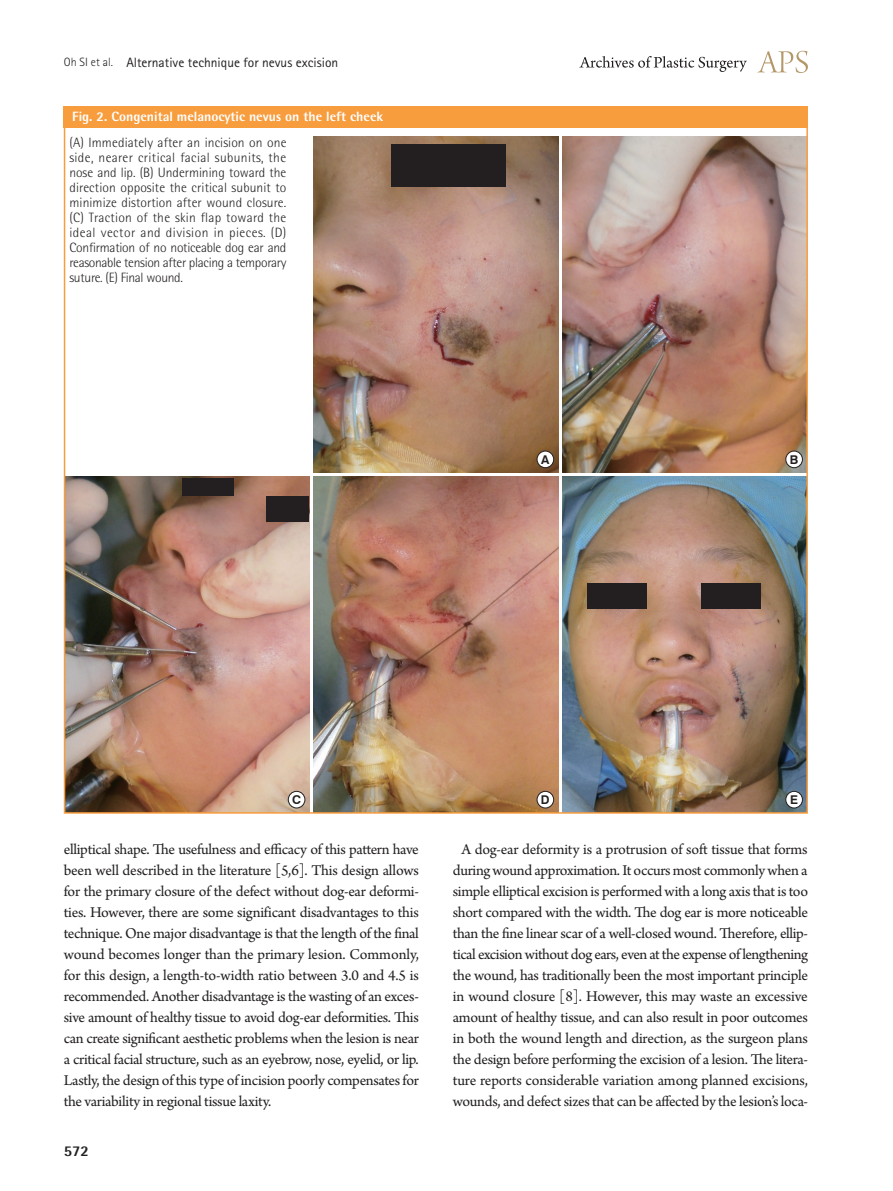
<style>
.page{position:relative;width:893px;height:1191px;background:#fff}
.page>*{position:absolute;margin:0;border:0;box-sizing:border-box;transform-origin:0 0}
.t1{font:15.75px/21px "Arno Pro";letter-spacing:-.02em;color:#231f20;text-align:justify}
.t2{font:800 15px "Rotis Semi Sans Std";color:#231f20}
.t3{font:300 13.5px/15px "Rotis Semi Sans Std";letter-spacing:-.025em;color:#231f20;text-align:justify}
.t4{font:800 13.5px "Rotis Semi Sans Std";color:#fff}
.t5{font:13.5px "Rotis Sans Serif Std";color:#231f20}
.t6{font:700 12.15px "Swiss 721 BT";color:#231f20}
.s1{font-weight:300;font-size:12px}
</style>
<div class="page">
<svg style="left:757px;top:51px;width:51px;height:22px"></svg>
<svg style="left:579px;top:56px;width:168px;height:16px"></svg>
<img style="left:314px;top:136px;width:244px;height:336px">
<img style="left:562px;top:136px;width:243px;height:336px">
<img style="left:67px;top:476px;width:242px;height:334px">
<img style="left:314px;top:476px;width:244px;height:334px">
<img style="left:562px;top:476px;width:243px;height:334px">
<div style="left:537px;top:451px;width:17px;height:17px;background:#fff;border-radius:50%"></div>
<div style="left:537px;top:451px;width:17px;height:17px;border:1px solid #231f20;border-radius:50%"></div>
<div style="left:537px;top:791px;width:17px;height:17px;background:#fff;border-radius:50%"></div>
<div style="left:537px;top:791px;width:17px;height:17px;border:1px solid #231f20;border-radius:50%"></div>
<div style="left:288px;top:791px;width:17px;height:17px;background:#fff;border-radius:50%"></div>
<div style="left:288px;top:791px;width:17px;height:17px;border:1px solid #231f20;border-radius:50%"></div>
<div style="left:786px;top:451px;width:16px;height:17px;background:#fff;border-radius:50%"></div>
<div style="left:786px;top:451px;width:17px;height:17px;border:1px solid #231f20;border-radius:50%"></div>
<div style="left:786px;top:791px;width:16px;height:17px;background:#fff;border-radius:50%"></div>
<div style="left:786px;top:791px;width:17px;height:17px;border:1px solid #231f20;border-radius:50%"></div>
<div style="left:64px;top:106px;width:744px;height:22px;background:#f89d3d"></div>
<div style="left:391px;top:145px;width:115px;height:42px;background:#231f20"></div>
<div style="left:587px;top:583px;width:59px;height:25px;background:#231f20"></div>
<div style="left:266px;top:496px;width:42px;height:26px;background:#231f20"></div>
<div style="left:183px;top:478px;width:51px;height:17px;background:#231f20"></div>
<div style="left:702px;top:583px;width:59px;height:25px;background:#231f20"></div>
<p class="t5" style="left:64px;top:54px;width:276px"><span class="s1">Oh SI et al.</span> Alternative technique for nevus excision</p>
<p class="t4" style="left:72px;top:108px;width:312px">Fig. 2. Congenital melanocytic nevus on the left cheek</p>
<p class="t3" style="left:69px;top:135px;width:219px">(A) Immediately after an incision on one side, nearer critical facial subunits, the nose and lip. (B) Undermining toward the direction opposite the critical subunit to minimize distortion after wound closure. (C) Traction of the skin flap toward the ideal vector and division in pieces. (D)<br>Confirmation of no noticeable dog ear and reasonable tension after placing a temporary suture. (E) Final wound.</p>
<p class="t6" style="left:541px;top:452px;width:10px">A</p>
<p class="t6" style="left:292px;top:792px;width:10px">C</p>
<p class="t6" style="left:541px;top:792px;width:10px">D</p>
<p class="t6" style="left:790px;top:452px;width:10px">B</p>
<p class="t6" style="left:790px;top:792px;width:9px">E</p>
<p class="t1" style="left:64px;top:840px;width:357px">elliptical shape. The usefulness and efficacy of this pattern have been well described in the literature [5,6]. This design allows for the primary closure of the defect without dog-ear deformi&shy;ties. However, there are some significant disadvantages to this technique. One major disadvantage is that the length of the final wound becomes longer than the primary lesion. Commonly, for this design, a length-to-width ratio between 3.0 and 4.5 is recommended. Another disadvantage is the wasting of an exces&shy;sive amount of healthy tissue to avoid dog-ear deformities. This can create significant aesthetic problems when the lesion is near a critical facial structure, such as an eyebrow, nose, eyelid, or lip.<br>Lastly, the design of this type of incision poorly compensates for the variability in regional tissue laxity.</p>
<p class="t1" style="left:453px;top:840px;width:357px;text-align:center">A dog-ear deformity is a protrusion of soft tissue that forms during wound approximation. It occurs most commonly when a simple elliptical excision is performed with a long axis that is too short compared with the width. The dog ear is more noticeable than the fine linear scar of a well-closed wound. Therefore, ellip&shy;tical excision without dog ears, even at the expense of lengthening the wound, has traditionally been the most important principle in wound closure [8]. However, this may waste an excessive amount of healthy tissue, and can also result in poor outcomes in both the wound length and direction, as the surgeon plans the design before performing the excision of a lesion. The litera&shy;ture reports considerable variation among planned excisions, wounds, and defect sizes that can be affected by the lesion’s loca-</p>
<p class="t2" style="left:64px;top:1141px;width:27px">572</p>
</div>
